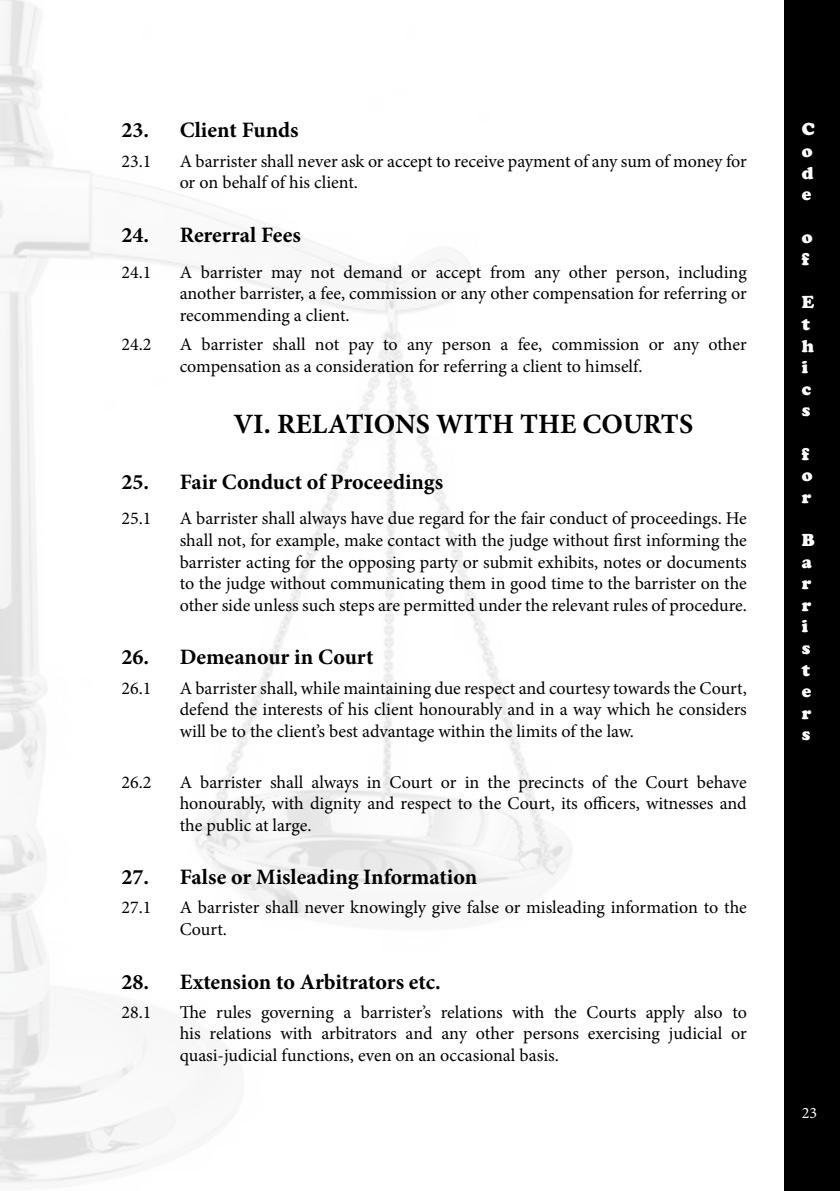
<style>
.page{position:relative;width:840px;height:1191px;background:#fff}
.page>*{position:absolute;margin:0;border:0;box-sizing:border-box;transform-origin:0 0}
.t1{font:700 28px "Minion Pro";color:#000}
.t2{font:700 22px "Minion Pro";color:#000}
.t3{font:18px/21.6px "Minion Pro";color:#000;text-align:justify}
.t4{font:900 18px/21.6px "Cooper";color:#fff}
.t5{font:16px "Minion Pro";color:#fff}
</style>
<div class="page">
<div style="left:783px;top:0;width:56px;height:1191px;background:#000"></div>
<img style="left:0;top:0;width:572px;height:1183px">
<p class="t2" style="left:121px;top:115px;width:178px">23. Client Funds</p>
<p class="t3" style="left:121px;top:150px;width:32px">23.1</p>
<p class="t3" style="left:179px;top:150px;width:568px">A barrister shall never ask or accept to receive payment of any sum of money for or on behalf of his client.</p>
<p class="t2" style="left:121px;top:219px;width:181px">24. Rererral Fees</p>
<p class="t3" style="left:121px;top:261px;width:32px">24.1</p>
<p class="t3" style="left:179px;top:261px;width:568px">A barrister may not demand or accept from any other person, including another barrister, a fee, commission or any other compensation for referring or recommending a client.</p>
<p class="t3" style="left:121px;top:333px;width:32px">24.2</p>
<p class="t3" style="left:179px;top:333px;width:568px">A barrister shall not pay to any person a fee, commission or any other compensation as a consideration for referring a client to himself.</p>
<h1 class="t1" style="left:233px;top:404px;width:461px">VI. RELATIONS WITH THE COURTS</h1>
<p class="t2" style="left:121px;top:466px;width:323px">25. Fair Conduct of Proceedings</p>
<p class="t3" style="left:121px;top:508px;width:32px">25.1</p>
<p class="t3" style="left:179px;top:508px;width:568px">A barrister shall always have due regard for the fair conduct of proceedings. He shall not, for example, make contact with the judge without first informing the barrister acting for the opposing party or submit exhibits, notes or documents to the judge without communicating them in good time to the barrister on the other side unless such steps are permitted under the relevant rules of procedure.</p>
<p class="t2" style="left:121px;top:642px;width:253px">26. Demeanour in Court</p>
<p class="t3" style="left:121px;top:677px;width:32px">26.1</p>
<p class="t3" style="left:179px;top:677px;width:568px">A barrister shall, while maintaining due respect and courtesy towards the Court, defend the interests of his client honourably and in a way which he considers will be to the client’s best advantage within the limits of the law.</p>
<p class="t3" style="left:121px;top:771px;width:32px">26.2</p>
<p class="t3" style="left:179px;top:771px;width:568px">A barrister shall always in Court or in the precincts of the Court behave honourably, with dignity and respect to the Court, its officers, witnesses and the public at large.</p>
<p class="t2" style="left:121px;top:861px;width:357px">27. False or Misleading Information</p>
<p class="t3" style="left:121px;top:897px;width:32px">27.1</p>
<p class="t3" style="left:179px;top:897px;width:568px">A barrister shall never knowingly give false or misleading information to the<br>Court.</p>
<p class="t2" style="left:121px;top:966px;width:320px">28. Extension to Arbitrators etc.</p>
<p class="t3" style="left:121px;top:1001px;width:32px">28.1</p>
<p class="t3" style="left:179px;top:1001px;width:568px">The rules governing a barrister’s relations with the Courts apply also to his relations with arbitrators and any other persons exercising judicial or quasi-judicial functions, even on an occasional basis.</p>
<p class="t4" style="left:801px;top:119px;width:14px;text-align:justify">C o d e</p>
<p class="t4" style="left:801px;top:227px;width:12px">o f</p>
<p class="t4" style="left:801px;top:291px;width:14px">E t h i c s</p>
<p class="t4" style="left:801px;top:443px;width:12px">f o r</p>
<p class="t4" style="left:801px;top:529px;width:14px">B a r r i s t e r s</p>
<p class="t5" style="left:801px;top:1101px;width:17px">23</p>
</div>
